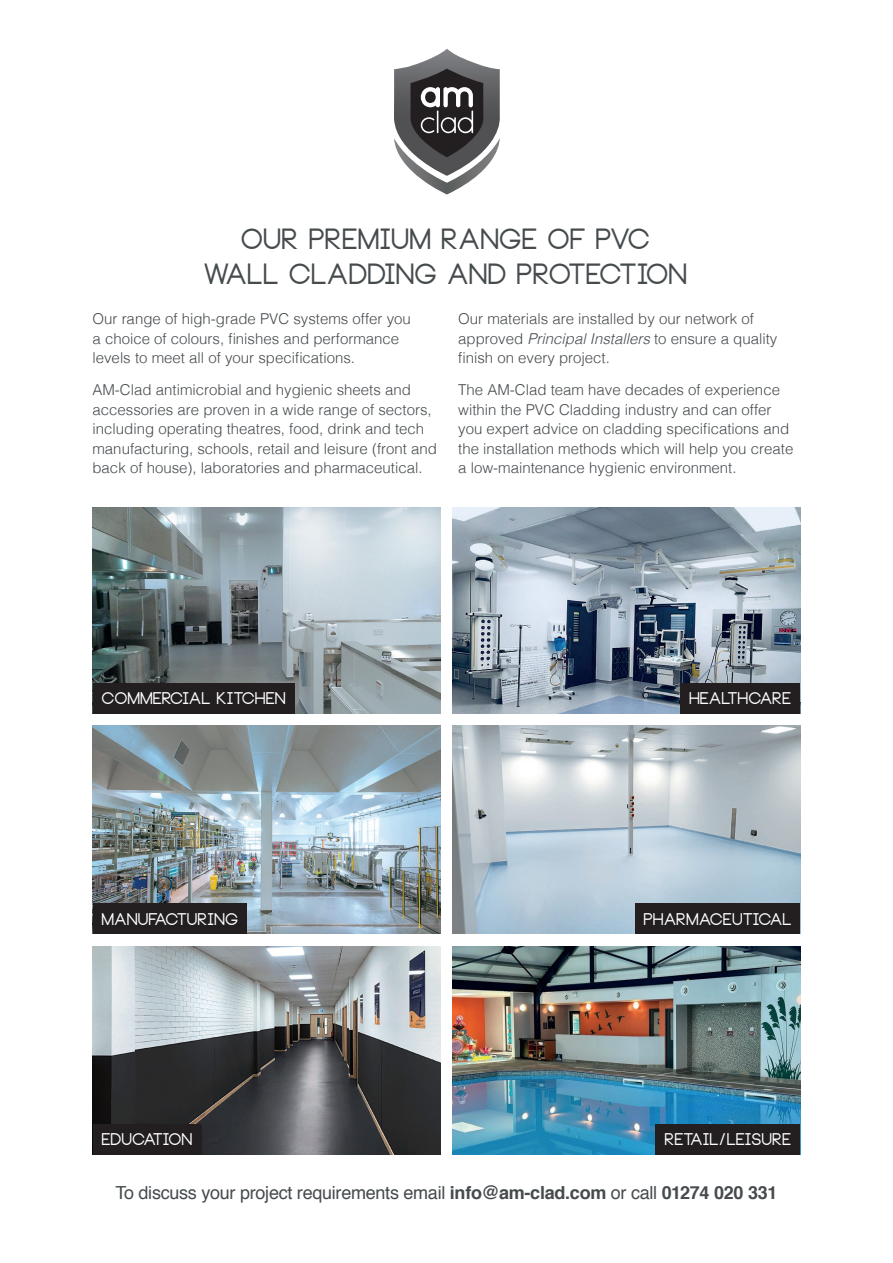
<style>
.page{position:relative;width:893px;height:1263px;background:#fff}
.page>*{position:absolute;margin:0;border:0;box-sizing:border-box;transform-origin:0 0}
.t1{font:700 28.5px/34.2px "Neou";color:#464b4e;text-align:center}
.t2{font:18px "Helvetica";letter-spacing:-.015em;color:#464b4e}
.t3{font:700 16.5px "Neou";color:#fff}
.t4{font:300 15px/19.5px "Helvetica";color:#464b4e}
.s1{font-style:italic}
.s2{font-weight:700}
</style>
<div class="page">
<img style="left:93px;top:726px;width:347px;height:208px">
<img style="left:93px;top:947px;width:347px;height:207px">
<div style="left:93px;top:1124px;width:108px;height:30px;background:#231f20"></div>
<img style="left:453px;top:726px;width:347px;height:208px">
<img style="left:453px;top:947px;width:347px;height:207px">
<img style="left:453px;top:507px;width:347px;height:206px">
<img style="left:93px;top:507px;width:347px;height:206px">
<div style="left:93px;top:683px;width:201px;height:30px;background:#231f20"></div>
<div style="left:681px;top:683px;width:119px;height:30px;background:#231f20"></div>
<svg style="left:394px;top:49px;width:106px;height:145px"></svg>
<div style="left:635px;top:904px;width:165px;height:30px;background:#231f20"></div>
<div style="left:93px;top:904px;width:154px;height:30px;background:#231f20"></div>
<div style="left:656px;top:1124px;width:144px;height:30px;background:#231f20"></div>
<h1 class="t1" style="left:204px;top:224px;width:486px">OUR PREMIUM RANGE OF PVC<br>WALL CLADDING AND PROTECTION</h1>
<p class="t4" style="left:92px;top:308px;width:320px">Our range of high-grade PVC systems offer you a choice of colours, finishes and performance levels to meet all of your specifications.</p>
<p class="t4" style="left:92px;top:379px;width:346px">AM-Clad antimicrobial and hygienic sheets and accessories are proven in a wide range of sectors, including operating theatres, food, drink and tech manufacturing, schools, retail and leisure (front and back of house), laboratories and pharmaceutical.</p>
<p class="t4" style="left:458px;top:308px;width:321px">Our materials are installed by our network of approved <span class="s1">Principal Installers</span> to ensure a quality finish on every project.</p>
<p class="t4" style="left:458px;top:379px;width:337px">The AM-Clad team have decades of experience within the PVC Cladding industry and can offer you expert advice on cladding specifications and the installation methods which will help you create a low-maintenance hygienic environment.</p>
<p class="t3" style="left:102px;top:690px;width:186px">COMMERCIAL KITCHEN</p>
<p class="t3" style="left:690px;top:690px;width:104px">HEALTHCARE</p>
<p class="t3" style="left:102px;top:910px;width:138px">MANUFACTURING</p>
<p class="t3" style="left:644px;top:910px;width:150px">PHARMACEUTICAL</p>
<p class="t3" style="left:102px;top:1131px;width:93px">EDUCATION</p>
<p class="t3" style="left:665px;top:1131px;width:128px">RETAIL/LEISURE</p>
<p class="t2" style="left:115px;top:1179px;width:664px">To discuss your project requirements email <span class="s2">info@am-clad.com</span> or call <span class="s2">01274 020 331</span></p>
</div>
